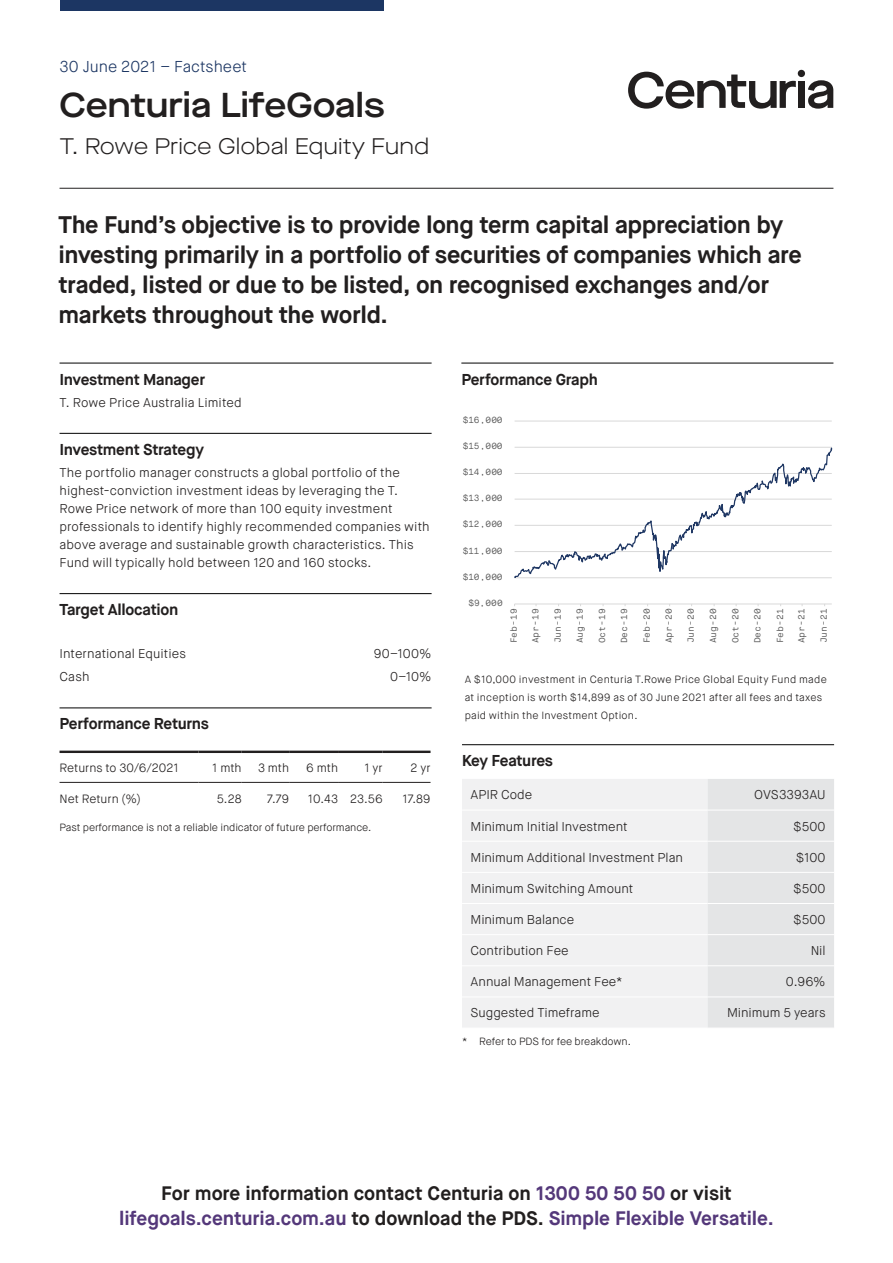
<style>
.page{position:relative;width:893px;height:1263px;background:#fff}
.page>*{position:absolute;margin:0;border:0;box-sizing:border-box;transform-origin:0 0}
.t1{font:600 34.5px "Maison Neue Extended";color:#221f1f}
.t2{font:700 24px/30px "Maison Neue";letter-spacing:-.015em;color:#221f1f}
.t3{font:300 22.5px "Maison Neue Extended";color:#221f1f}
.t4{font:700 19.5px/25.5px "Maison Neue";letter-spacing:-.005em;color:#221f1f;text-align:center}
.t5{font:700 15.75px "Maison Neue";letter-spacing:-.02em;color:#221f1f}
.t6{font:300 15.75px "Maison Neue";color:#1c3663}
.t7{font:300 12.75px/18px "Maison Neue";letter-spacing:.005em;color:#221f1f}
.t8{font:300 12px "Maison Neue";color:#221f1f}
.t9{font:300 10.5px/18px "Maison Neue";letter-spacing:.015em;color:#221f1f}
.t10{font:300 10.5px "Maison Neue";letter-spacing:-.01em;color:#221f1f}
.t11{font:8.85px "Maison Neue Mono";letter-spacing:-.025em;color:#595959}
.s1{color:#54387a}
</style>
<div class="page">
<hr style="left:60px;top:188px;width:773px;height:1px;background:#221f1f">
<hr style="left:60px;top:363px;width:372px;height:1px;background:#000">
<hr style="left:60px;top:433px;width:372px;height:1px;background:#000">
<hr style="left:60px;top:593px;width:372px;height:1px;background:#000">
<hr style="left:60px;top:708px;width:372px;height:1px;background:#000">
<hr style="left:60px;top:751px;width:138px;height:2px;background:#221f1f">
<hr style="left:198px;top:751px;width:44px;height:2px;background:#221f1f">
<hr style="left:242px;top:751px;width:47px;height:2px;background:#221f1f">
<hr style="left:289px;top:751px;width:49px;height:2px;background:#221f1f">
<hr style="left:338px;top:751px;width:45px;height:2px;background:#221f1f">
<hr style="left:383px;top:751px;width:48px;height:2px;background:#221f1f">
<hr style="left:60px;top:782px;width:138px;height:1px;background:#221f1f">
<hr style="left:198px;top:782px;width:44px;height:1px;background:#221f1f">
<hr style="left:242px;top:782px;width:47px;height:1px;background:#221f1f">
<hr style="left:289px;top:782px;width:49px;height:1px;background:#221f1f">
<hr style="left:338px;top:782px;width:45px;height:1px;background:#221f1f">
<hr style="left:383px;top:782px;width:48px;height:1px;background:#221f1f">
<hr style="left:461px;top:363px;width:372px;height:1px;background:#000">
<hr style="left:462px;top:744px;width:372px;height:1px;background:#000">
<div style="left:462px;top:779px;width:246px;height:249px;background:#f1f1f2"></div>
<div style="left:708px;top:779px;width:126px;height:249px;background:#e4e5e6"></div>
<hr style="left:462px;top:810px;width:246px;height:1px;background:#fff">
<hr style="left:708px;top:810px;width:126px;height:1px;background:#fff">
<hr style="left:462px;top:841px;width:246px;height:1px;background:#fff">
<hr style="left:708px;top:841px;width:126px;height:1px;background:#fff">
<hr style="left:462px;top:872px;width:246px;height:1px;background:#fff">
<hr style="left:708px;top:872px;width:126px;height:1px;background:#fff">
<hr style="left:462px;top:903px;width:246px;height:1px;background:#fff">
<hr style="left:708px;top:903px;width:126px;height:1px;background:#fff">
<hr style="left:462px;top:934px;width:246px;height:1px;background:#fff">
<hr style="left:708px;top:934px;width:126px;height:1px;background:#fff">
<hr style="left:462px;top:965px;width:246px;height:1px;background:#fff">
<hr style="left:708px;top:965px;width:126px;height:1px;background:#fff">
<hr style="left:462px;top:997px;width:246px;height:1px;background:#fff">
<hr style="left:708px;top:997px;width:126px;height:1px;background:#fff">
<div style="left:60px;top:0;width:324px;height:11px;background:#1c3663"></div>
<div style="left:798px;top:81px;width:7px;height:27px;background:#221f1f"></div>
<svg style="left:808px;top:80px;width:25px;height:29px"></svg>
<div style="left:798px;top:70px;width:7px;height:7px;background:#221f1f;border-radius:50%"></div>
<svg style="left:628px;top:72px;width:168px;height:37px"></svg>
<svg style="left:514px;top:420px;width:319px;height:186px"></svg>
<p class="t6" style="left:60px;top:60px;width:189px">30 June 2021 – Factsheet</p>
<h1 class="t1" style="left:60px;top:84px;width:327px">Centuria LifeGoals</h1>
<h3 class="t3" style="left:60px;top:138px;width:371px">T. Rowe Price Global Equity Fund</h3>
<p class="t2" style="left:59px;top:212px;width:745px">The Fund’s objective is to provide long term capital appreciation by investing primarily in a portfolio of securities of companies which are traded, listed or due to be listed, on recognised exchanges and/or markets throughout the world.</p>
<p class="t5" style="left:60px;top:373px;width:147px">Investment Manager</p>
<p class="t7" style="left:60px;top:395px;width:184px">T. Rowe Price Australia Limited</p>
<p class="t5" style="left:60px;top:443px;width:146px">Investment Strategy</p>
<p class="t7" style="left:60px;top:465px;width:372px">The portfolio manager constructs a global portfolio of the highest-conviction investment ideas by leveraging the T.<br>Rowe Price network of more than 100 equity investment professionals to identify highly recommended companies with above average and sustainable growth characteristics. This Fund will typically hold between 120 and 160 stocks.</p>
<p class="t5" style="left:60px;top:603px;width:120px">Target Allocation</p>
<p class="t7" style="left:60px;top:646px;width:128px">International Equities</p>
<p class="t7" style="left:374px;top:646px;width:59px">90–100%</p>
<p class="t7" style="left:60px;top:669px;width:32px">Cash</p>
<p class="t7" style="left:390px;top:669px;width:43px">0–10%</p>
<p class="t5" style="left:60px;top:717px;width:151px">Performance Returns</p>
<p class="t8" style="left:60px;top:762px;width:121px">Returns to 30/6/2021</p>
<p class="t8" style="left:212px;top:762px;width:31px">1 mth</p>
<p class="t8" style="left:258px;top:762px;width:33px">3 mth</p>
<p class="t8" style="left:306px;top:762px;width:33px">6 mth</p>
<p class="t8" style="left:364px;top:762px;width:20px">1 yr</p>
<p class="t8" style="left:411px;top:762px;width:21px">2 yr</p>
<p class="t8" style="left:60px;top:794px;width:83px">Net Return (%)</p>
<p class="t8" style="left:217px;top:794px;width:26px">5.28</p>
<p class="t8" style="left:267px;top:794px;width:23px">7.79</p>
<p class="t8" style="left:308px;top:794px;width:76px">10.43 23.56</p>
<p class="t8" style="left:403px;top:794px;width:29px">17.89</p>
<p class="t10" style="left:60px;top:822px;width:313px">Past performance is not a reliable indicator of future performance.</p>
<p class="t5" style="left:461px;top:373px;width:138px">Performance Graph</p>
<p class="t11" style="left:463px;top:416px;width:41px">$16,000</p>
<p class="t11" style="left:463px;top:442px;width:41px">$15,000</p>
<p class="t11" style="left:463px;top:469px;width:41px">$14,000</p>
<p class="t11" style="left:463px;top:494px;width:41px">$13,000</p>
<p class="t11" style="left:463px;top:520px;width:41px">$12,000</p>
<p class="t11" style="left:463px;top:547px;width:41px">$11,000</p>
<p class="t11" style="left:463px;top:573px;width:41px">$10,000</p>
<p class="t11" style="left:469px;top:599px;width:36px">$9,000</p>
<p class="t11" style="left:510px;top:643px;width:36px;rotate:-90deg">Feb-19</p>
<p class="t11" style="left:532px;top:643px;width:36px;rotate:-90deg">Apr-19</p>
<p class="t11" style="left:554px;top:643px;width:36px;rotate:-90deg">Jun-19</p>
<p class="t11" style="left:576px;top:643px;width:36px;rotate:-90deg">Aug-19</p>
<p class="t11" style="left:598px;top:643px;width:36px;rotate:-90deg">Oct-19</p>
<p class="t11" style="left:620px;top:643px;width:36px;rotate:-90deg">Dec-19</p>
<p class="t11" style="left:643px;top:643px;width:36px;rotate:-90deg">Feb-20</p>
<p class="t11" style="left:665px;top:643px;width:36px;rotate:-90deg">Apr-20</p>
<p class="t11" style="left:687px;top:643px;width:36px;rotate:-90deg">Jun-20</p>
<p class="t11" style="left:709px;top:643px;width:36px;rotate:-90deg">Aug-20</p>
<p class="t11" style="left:731px;top:643px;width:36px;rotate:-90deg">Oct-20</p>
<p class="t11" style="left:754px;top:643px;width:36px;rotate:-90deg">Dec-20</p>
<p class="t11" style="left:776px;top:643px;width:36px;rotate:-90deg">Feb-21</p>
<p class="t11" style="left:798px;top:643px;width:36px;rotate:-90deg">Apr-21</p>
<p class="t11" style="left:820px;top:643px;width:36px;rotate:-90deg">Jun-21</p>
<p class="t9" style="left:465px;top:671px;width:364px">A $10,000 investment in Centuria T.Rowe Price Global Equity Fund made at inception is worth $14,899 as of 30 June 2021 after all fees and taxes paid within the Investment Option.</p>
<p class="t5" style="left:462px;top:754px;width:92px">Key Features</p>
<p class="t7" style="left:470px;top:787px;width:63px">APIR Code</p>
<p class="t7" style="left:754px;top:787px;width:73px">OVS3393AU</p>
<p class="t7" style="left:470px;top:818px;width:159px">Minimum Initial Investment</p>
<p class="t7" style="left:793px;top:818px;width:34px">$500</p>
<p class="t7" style="left:470px;top:850px;width:214px">Minimum Additional Investment Plan</p>
<p class="t7" style="left:796px;top:850px;width:31px">$100</p>
<p class="t7" style="left:470px;top:881px;width:164px">Minimum Switching Amount</p>
<p class="t7" style="left:793px;top:881px;width:34px">$500</p>
<p class="t7" style="left:470px;top:912px;width:105px">Minimum Balance</p>
<p class="t7" style="left:793px;top:912px;width:34px">$500</p>
<p class="t7" style="left:470px;top:943px;width:100px">Contribution Fee</p>
<p class="t7" style="left:811px;top:943px;width:16px">Nil</p>
<p class="t7" style="left:470px;top:974px;width:154px">Annual Management Fee*</p>
<p class="t7" style="left:786px;top:974px;width:41px">0.96%</p>
<p class="t7" style="left:470px;top:1005px;width:131px">Suggested Timeframe</p>
<p class="t7" style="left:727px;top:1005px;width:100px">Minimum 5 years</p>
<p class="t10" style="left:462px;top:1036px;width:170px">* Refer to PDS for fee breakdown.</p>
<h3 class="t4" style="left:119px;top:1182px;width:656px">For more information contact Centuria on <span class="s1">1300 50 50 50</span> or visit <span class="s1">lifegoals.centuria.com.au</span> to download the PDS. <span class="s1">Simple Flexible Versatile.</span></h3>
</div>
